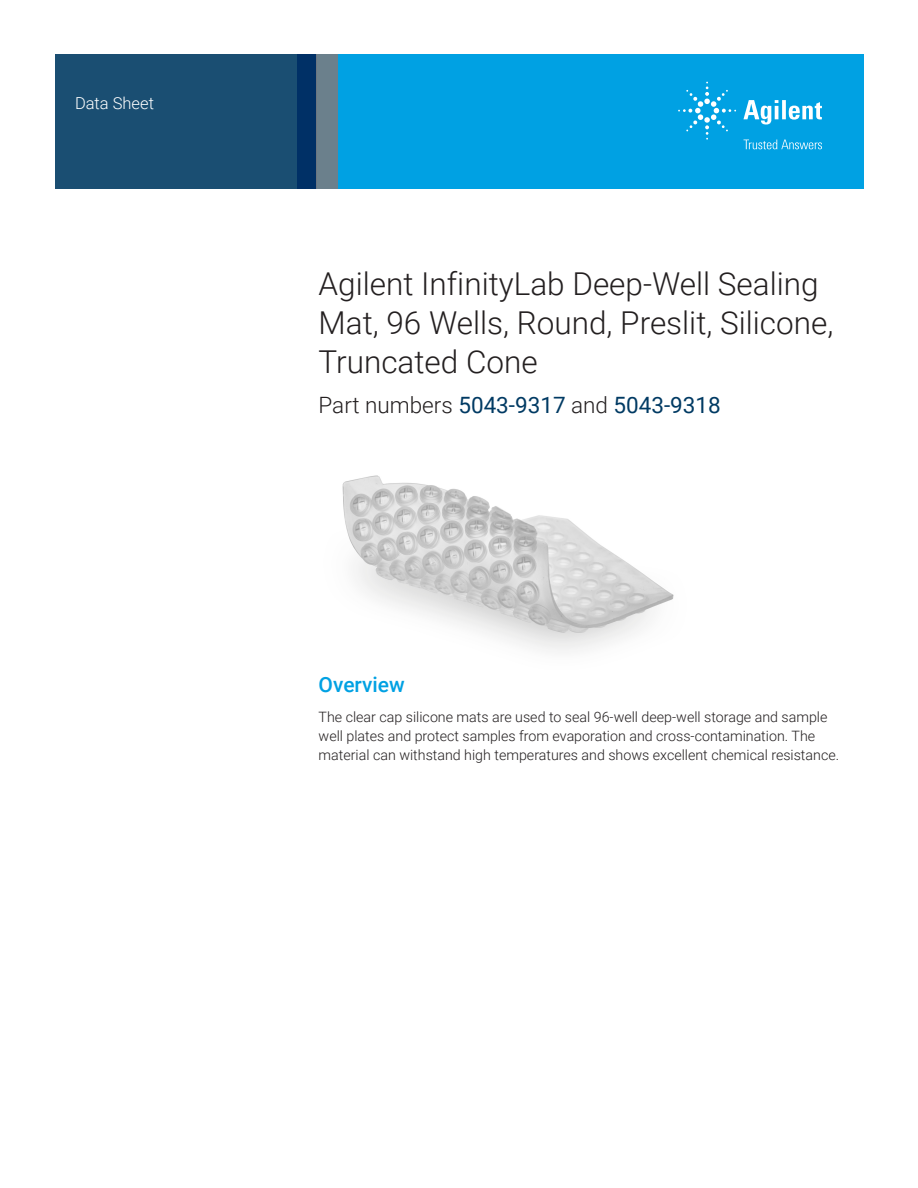
<style>
.page{position:relative;width:918px;height:1188px;background:#fff}
.page>*{position:absolute;margin:0;border:0;box-sizing:border-box;transform-origin:0 0}
.t1{font:300 31.5px/39px "Roboto";color:#231f20}
.Subtitle{font:22.5px "Roboto";color:#003a63}
.Header_1{font:500 21px "Roboto";color:#00a1e3}
.Area_Identifier{font:300 16.5px "Roboto";color:#fff}
.Text{font:300 14.25px/18.8px "Roboto";color:#231f20}
.s1{font-weight:300;color:#231f20}
</style>
<div class="page">
<div style="left:297px;top:54px;width:567px;height:135px;background:#00a1e3"></div>
<svg style="left:55px;top:54px;width:261px;height:135px;background:#184b71"></svg>
<div style="left:316px;top:54px;width:22px;height:135px;background:#6b808c"></div>
<img style="left:342px;top:475px;width:332px;height:176px">
<svg style="left:743px;top:100px;width:79px;height:25px"></svg>
<svg style="left:678px;top:82px;width:58px;height:58px"></svg>
<svg style="left:744px;top:140px;width:78px;height:9px"></svg>
<p class="Area_Identifier" style="left:75px;top:91px;width:80px">Data Sheet</p>
<p class="t1" style="left:319px;top:263px;width:516px">Agilent InfinityLab Deep-Well Sealing<br>Mat, 96 Wells, Round, Preslit, Silicone,<br>Truncated Cone</p>
<p class="Subtitle" style="left:319px;top:390px;width:404px"><span class="s1">Part numbers</span> 5043‑9317 <span class="s1">and</span> 5043-9318</p>
<p class="Header_1" style="left:319px;top:669px;width:88px">Overview</p>
<p class="Text" style="left:319px;top:707px;width:522px">The clear cap silicone mats are used to seal 96-well deep-well storage and sample well plates and protect samples from evaporation and cross-contamination. The material can withstand high temperatures and shows excellent chemical resistance.</p>
</div>
